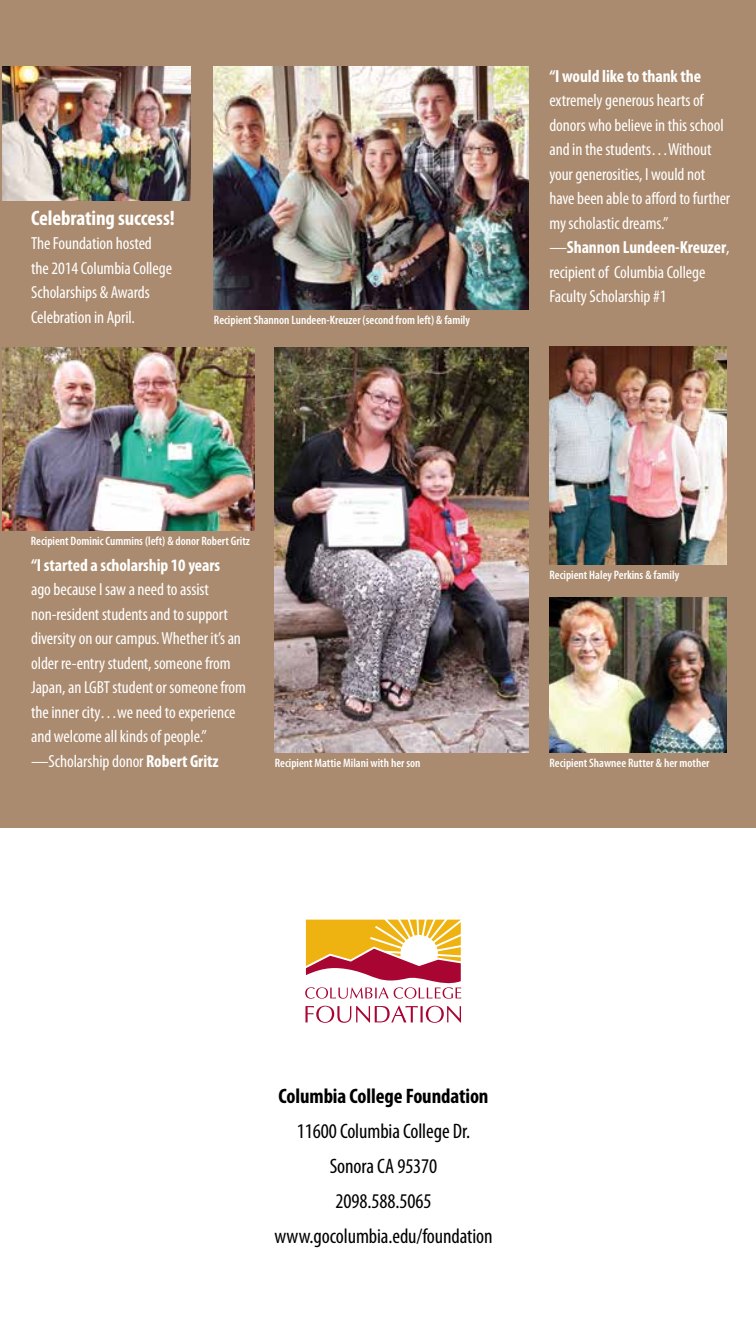
<style>
.page{position:relative;width:756px;height:1323px;background:#fff}
.page>*{position:absolute;margin:0;border:0;box-sizing:border-box;transform-origin:0 0}
.t1{font:condensed 21px/35px "Myriad Pro";letter-spacing:-.005em;color:#000;text-align:center}
.t2{font:700 condensed 21px "Myriad Pro";letter-spacing:-.005em;color:#000}
.t3{font:700 condensed 21px "Myriad Pro";letter-spacing:-.005em;color:#fff}
.t4{font:condensed 17.5px/24.5px "Myriad Pro";letter-spacing:-.005em;color:#fff}
.t5{font:700 condensed 17.5px "Myriad Pro";letter-spacing:-.005em;color:#fff}
.t6{font:600 condensed 12.25px "Myriad Pro";color:#fff}
.s1{font-weight:700}
</style>
<div class="page">
<div style="left:0;top:0;width:756px;height:827px;background:#aa8b6f"></div>
<img style="left:214px;top:67px;width:315px;height:242px">
<img style="left:549px;top:347px;width:178px;height:217px">
<img style="left:275px;top:347px;width:254px;height:406px">
<img style="left:2px;top:347px;width:253px;height:183px">
<img style="left:2px;top:67px;width:188px;height:134px">
<img style="left:549px;top:598px;width:178px;height:155px">
<svg style="left:305px;top:920px;width:156px;height:79px"></svg>
<svg style="left:306px;top:1006px;width:155px;height:17px"></svg>
<p class="t3" style="left:31px;top:205px;width:145px">Celebrating success!</p>
<p class="t4" style="left:31px;top:231px;width:142px">The Foundation hosted the 2014 Columbia College<br>Scholarships &amp; Awards<br>Celebration in April.</p>
<p class="t6" style="left:214px;top:312px;width:258px">Recipient Shannon Lundeen-Kreuzer (second from left) &amp; family</p>
<p class="t5" style="left:549px;top:65px;width:153px">“I would like to thank the</p>
<p class="t4" style="left:549px;top:88px;width:182px">extremely generous hearts of donors who believe in this school and in the students…Without your generosities, I would not have been able to afford to further my scholastic dreams.” —<span class="s1">Shannon Lundeen-Kreuzer</span>, recipient of Columbia College<br>Faculty Scholarship #1</p>
<p class="t6" style="left:31px;top:533px;width:221px">Recipient Dominic Cummins (left) &amp; donor Robert Gritz</p>
<p class="t5" style="left:31px;top:554px;width:190px">“I started a scholarship 10 years</p>
<p class="t4" style="left:31px;top:577px;width:216px">ago because I saw a need to assist non-resident students and to support diversity on our campus. Whether it’s an older re-entry student, someone from Japan, an LGBT student or someone from the inner city…we need to experience and welcome all kinds of people.” —Scholarship donor <span class="s1">Robert Gritz</span></p>
<p class="t6" style="left:275px;top:756px;width:147px">Recipient Mattie Milani with her son</p>
<p class="t6" style="left:549px;top:567px;width:131px">Recipient Haley Perkins &amp; family</p>
<p class="t6" style="left:549px;top:756px;width:162px">Recipient Shawnee Rutter &amp; her mother</p>
<p class="t2" style="left:278px;top:1082px;width:212px">Columbia College Foundation</p>
<p class="t1" style="left:274px;top:1113px;width:220px">11600 Columbia College Dr.<br>Sonora CA 95370<br>2098.588.5065 www.gocolumbia.edu/foundation</p>
</div>
